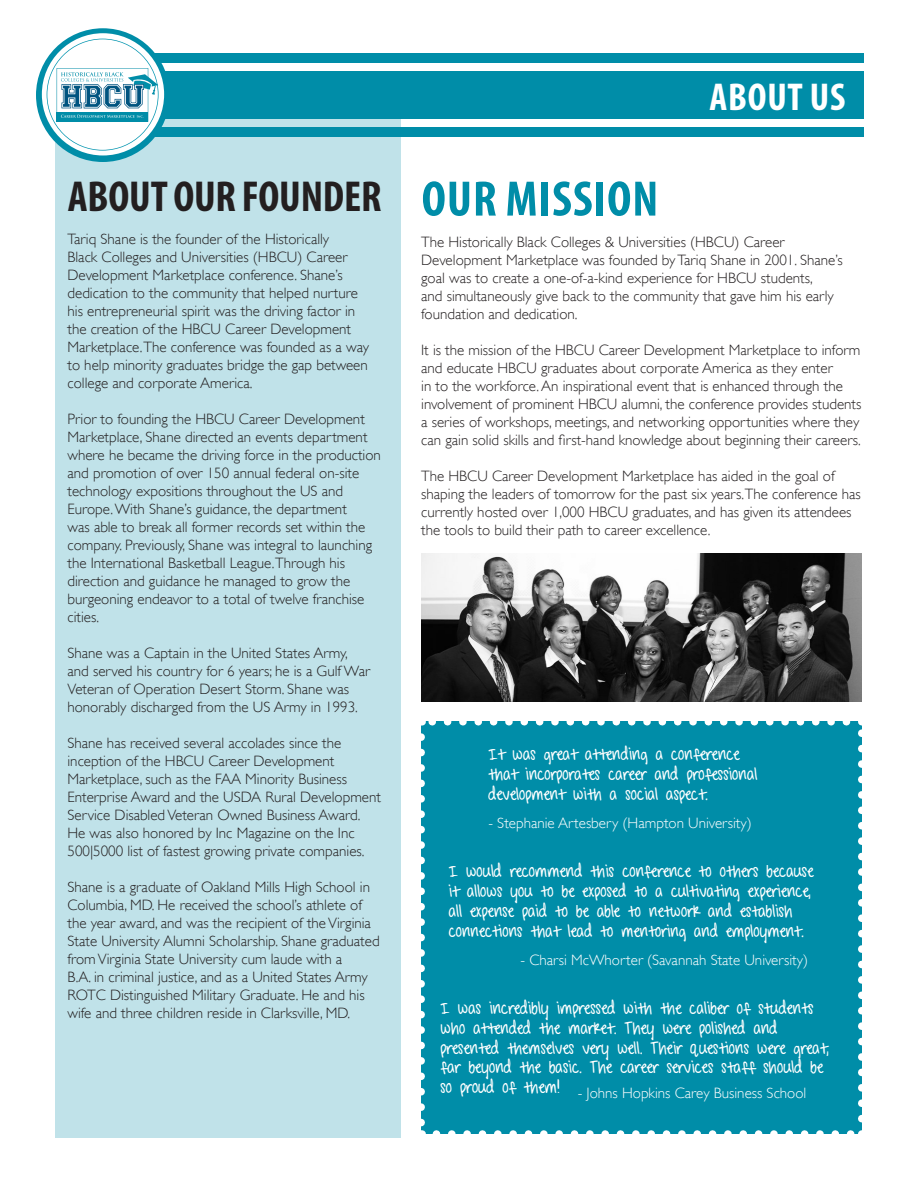
<style>
.page{position:relative;width:918px;height:1188px;background:#fff}
.page>*{position:absolute;margin:0;border:0;box-sizing:border-box;transform-origin:0 0}
.t1{font:700 condensed 50.25px "Myriad Pro";letter-spacing:.02em;color:#008da8}
.t2{font:700 condensed 43.5px "Myriad Pro";letter-spacing:-.005em;color:#231f20}
.t3{font:700 condensed 39px "Myriad Pro";letter-spacing:.02em;color:#fff}
.t4{font:700 16.5px/19.8px "Sharkinthe Water";color:#fff}
.t5{font:300 15px/18px "Gill Sans";color:#231f20}
.t6{font:300 15px "Gill Sans";color:#fff}
</style>
<div class="page">
<div style="left:421px;top:722px;width:441px;height:412px;background:#008da8"></div>
<svg style="left:436px;top:1130px;width:418px;height:4px"></svg>
<svg style="left:429px;top:721px;width:418px;height:5px"></svg>
<svg style="left:421px;top:737px;width:4px;height:397px"></svg>
<svg style="left:858px;top:721px;width:4px;height:398px"></svg>
<div style="left:55px;top:117px;width:346px;height:1021px;background:#c0e2e9"></div>
<div style="left:57px;top:71px;width:807px;height:48px;background:#008da8"></div>
<div style="left:57px;top:54px;width:807px;height:9px;background:#008da8"></div>
<div style="left:57px;top:127px;width:807px;height:10px;background:#008da8"></div>
<svg style="left:36px;top:28px;width:134px;height:134px;fill:#008da8"></svg>
<div style="left:42px;top:33px;width:122px;height:122px;background:#fff;border-radius:50%"></div>
<svg style="left:47px;top:39px;width:112px;height:112px"></svg>
<img style="left:421px;top:554px;width:441px;height:148px">
<p class="t2" style="left:68px;top:169px;width:315px">ABOUT OUR FOUNDER</p>
<p class="t1" style="left:422px;top:167px;width:238px">OUR MISSION</p>
<p class="t3" style="left:710px;top:73px;width:138px">ABOUT US</p>
<p class="t5" style="left:68px;top:230px;width:303px">Tariq Shane is the founder of the Historically<br>Black Colleges and Universities (HBCU) Career Development Marketplace conference. Shane’s dedication to the community that helped nurture his entrepreneurial spirit was the driving factor in the creation of the HBCU Career Development Marketplace.The conference was founded as a way to help minority graduates bridge the gap between college and corporate America.</p>
<p class="t5" style="left:68px;top:410px;width:315px">Prior to founding the HBCU Career Development Marketplace, Shane directed an events department where he became the driving force in the production and promotion of over 150 annual federal on-site technology expositions throughout the US and Europe. With Shane’s guidance, the department<br>was able to break all former records set within the company. Previously, Shane was integral to launching the International Basketball League.Through his direction and guidance he managed to grow the burgeoning endeavor to a total of twelve franchise cities.</p>
<p class="t5" style="left:68px;top:644px;width:304px">Shane was a Captain in the United States Army, and served his country for 6 years; he is a Gulf War Veteran of Operation Desert Storm. Shane was honorably discharged from the US Army in 1993.</p>
<p class="t5" style="left:68px;top:734px;width:315px">Shane has received several accolades since the inception of the HBCU Career Development Marketplace, such as the FAA Minority Business Enterprise Award and the USDA Rural Development Service Disabled Veteran Owned Business Award.<br>He was also honored by Inc Magazine on the Inc 500|5000 list of fastest growing private companies.</p>
<p class="t5" style="left:68px;top:878px;width:314px">Shane is a graduate of Oakland Mills High School in Columbia, MD. He received the school’s athlete of the year award, and was the recipient of the Virginia State University Alumni Scholarship. Shane graduated from Virginia State University cum laude with a<br>B.A. in criminal justice, and as a United States Army ROTC Distinguished Military Graduate. He and his wife and three children reside in Clarksville, MD.</p>
<p class="t5" style="left:421px;top:233px;width:423px">The Historically Black Colleges &amp; Universities (HBCU) Career Development Marketplace was founded by Tariq Shane in 2001. Shane’s goal was to create a one-of-a-kind experience for HBCU students,<br>and simultaneously give back to the community that gave him his early foundation and dedication.</p>
<p class="t5" style="left:421px;top:341px;width:442px">It is the mission of the HBCU Career Development Marketplace to inform and educate HBCU graduates about corporate America as they enter<br>in to the workforce. An inspirational event that is enhanced through the involvement of prominent HBCU alumni, the conference provides students a series of workshops, meetings, and networking opportunities where they can gain solid skills and first-hand knowledge about beginning their careers.</p>
<p class="t5" style="left:421px;top:467px;width:441px">The HBCU Career Development Marketplace has aided in the goal of shaping the leaders of tomorrow for the past six years.The conference has currently hosted over 1,000 HBCU graduates, and has given its attendees the tools to build their path to career excellence.</p>
<p class="t4" style="left:488px;top:744px;width:270px">It was great attending a conference that incorporates career and professional development with a social aspect.</p>
<p class="t6" style="left:488px;top:814px;width:265px">- Stephanie Artesbery (Hampton University)</p>
<p class="t4" style="left:449px;top:861px;width:366px">I would recommend this conference to others because it allows you to be exposed to a cultivating experience, all expense paid to be able to network and establish connections that lead to mentoring and employment.</p>
<p class="t6" style="left:521px;top:951px;width:289px">- Charsi McWhorter (Savannah State University)</p>
<p class="t4" style="left:440px;top:998px;width:390px">I was incredibly impressed with the caliber of students who attended the market. They were polished and presented themselves very well. Their questions were great, far beyond the basic. The career services staff should be so proud of them!</p>
<p class="t6" style="left:578px;top:1084px;width:230px">- Johns Hopkins Carey Business School</p>
</div>
